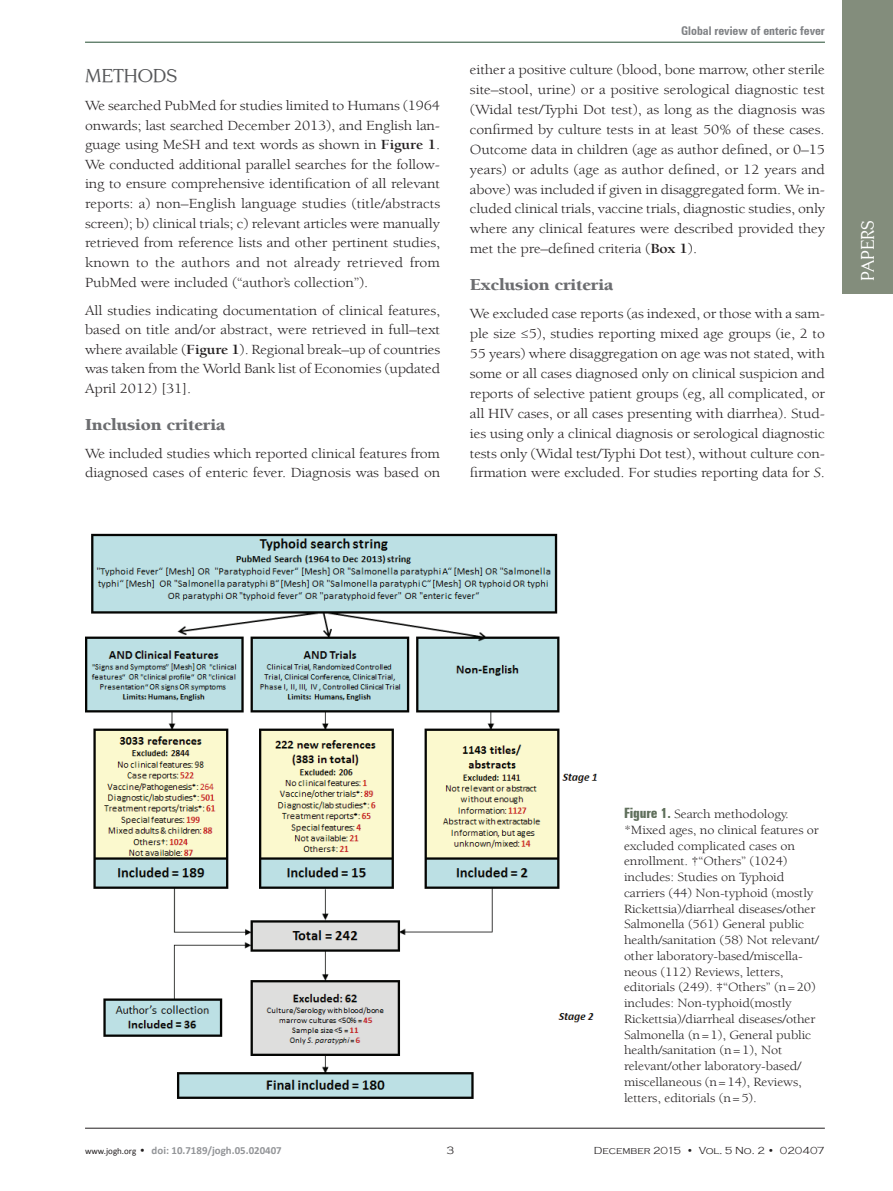
<style>
.page{position:relative;width:893px;height:1191px;background:#fff}
.page>*{position:absolute;margin:0;border:0;box-sizing:border-box;transform-origin:0 0}
.t1{font:18.6px "Centabel";letter-spacing:-.01em;color:#57585a;scale:1.11 1}
.t2{font:18px "Centabel";color:#fff}
.t3{font:900 17.1px "Berkeley Std";letter-spacing:-.01em;color:#6c6d70;scale:1.11 1}
.t4{font:14.25px/19.8px "Berkeley Std";letter-spacing:-.01em;color:#231f20;text-align:justify;scale:1.11 1}
.t5{font:12.9px/15.8px "Berkeley Std";letter-spacing:-.01em;color:#231f20;scale:1.11 1}
.t6{font:700 condensed 12px "Zurich BT";color:#808285}
.t7{font:700 10.95px "Calibri";color:#939598}
.t8{font:300 10.95px "Copperplate Gothic";color:#231f20}
.t9{font:300 10.5px "Copperplate Gothic";color:#231f20}
.s1{font-weight:700}
.s2{font-style:italic}
.s3{font-family:"Zurich BT";font-weight:700;font-stretch:extra-condensed;font-size:14.25px;color:#5f6f5b}
.s4{font-weight:400;font-size:9px;color:#231f20}
.s5{font-family:"Copperplate Gothic";font-weight:300;color:#231f20}
</style>
<div class="page">
<hr style="left:85px;top:1128px;width:740px;height:1px;background:#231f20">
<div style="left:842px;top:0;width:51px;height:293px;background:#838d7c"></div>
<hr style="left:85px;top:42px;width:740px;height:1px;background:#244d32">
<img style="left:85px;top:533px;width:512px;height:566px">
<h1 class="t1" style="left:85px;top:65px;width:84px">METHODS</h1>
<p class="t4" style="left:85px;top:96px;width:322px">We searched PubMed for studies limited to Humans (1964 onwards; last searched December 2013), and English lan&shy;guage using MeSH and text words as shown in <span class="s1">Figure 1</span>.<br>We conducted additional parallel searches for the follow&shy;ing to ensure comprehensive identification of all relevant reports: a) non–English language studies (title/abstracts screen); b) clinical trials; c) relevant articles were manually retrieved from reference lists and other pertinent studies, known to the authors and not already retrieved from PubMed were included (“author’s collection”).</p>
<p class="t4" style="left:85px;top:300px;width:322px">All studies indicating documentation of clinical features, based on title and/or abstract, were retrieved in full–text where available (<span class="s1">Figure 1</span>). Regional break–up of countries was taken from the World Bank list of Economies (updated April 2012) [31].</p>
<p class="t3" style="left:85px;top:415px;width:128px">Inclusion criteria</p>
<p class="t4" style="left:85px;top:444px;width:322px">We included studies which reported clinical features from diagnosed cases of enteric fever. Diagnosis was based on</p>
<p class="t6" style="left:681px;top:23px;width:145px">Global review of enteric fever</p>
<p class="t4" style="left:470px;top:60px;width:322px">either a positive culture (blood, bone marrow, other sterile site–stool, urine) or a positive serological diagnostic test (Widal test/Typhi Dot test), as long as the diagnosis was confirmed by culture tests in at least 50% of these cases.<br>Outcome data in children (age as author defined, or 0–15 years) or adults (age as author defined, or 12 years and above) was included if given in disaggregated form. We in&shy;cluded clinical trials, vaccine trials, diagnostic studies, only where any clinical features were described provided they met the pre–defined criteria (<span class="s1">Box 1</span>).</p>
<p class="t3" style="left:470px;top:276px;width:131px">Exclusion criteria</p>
<p class="t4" style="left:470px;top:304px;width:321px">We excluded case reports (as indexed, or those with a sam&shy;ple size ≤5), studies reporting mixed age groups (ie, 2 to 55 years) where disaggregation on age was not stated, with some or all cases diagnosed only on clinical suspicion and reports of selective patient groups (eg, all complicated, or all HIV cases, or all cases presenting with diarrhea). Stud&shy;ies using only a clinical diagnosis or serological diagnostic tests only (Widal test/Typhi Dot test), without culture con&shy;firmation were excluded. For studies reporting data for <span class="s2">S</span>.</p>
<p class="t2" style="left:860px;top:281px;width:103px;rotate:-90deg">VIEWPOINTS</p>
<p class="t2" style="left:857px;top:281px;width:63px;rotate:-90deg">PAPERS</p>
<p class="t5" style="left:624px;top:806px;width:177px"><span class="s3">Figure 1.</span> Search methodology. *Mixed ages, no clinical features or excluded complicated cases on enrollment. †“Others” (1024) includes: Studies on Typhoid carriers (44) Non-typhoid (mostly Rickettsia)/diarrheal diseases/other Salmonella (561) General public health/sanitation (58) Not relevant/ other laboratory-based/miscella&shy;neous (112) Reviews, letters, editorials (249). ‡“Others” (n=20) includes: Non-typhoid(mostly Rickettsia)/diarrheal diseases/other Salmonella (n=1), General public health/sanitation (n=1), Not relevant/other laboratory-based/ miscellaneous (n=14), Reviews, letters, editorials (n=5).</p>
<p class="t7" style="left:85px;top:1143px;width:198px"><span class="s4">www.jogh.org</span> <span class="s5">•</span> doi: 10.7189/jogh.05.020407</p>
<p class="t8" style="left:447px;top:1144px;width:9px">3</p>
<p class="t9" style="left:594px;top:1144px;width:232px">December 2015 • Vol. 5 No. 2 • 020407</p>
</div>
